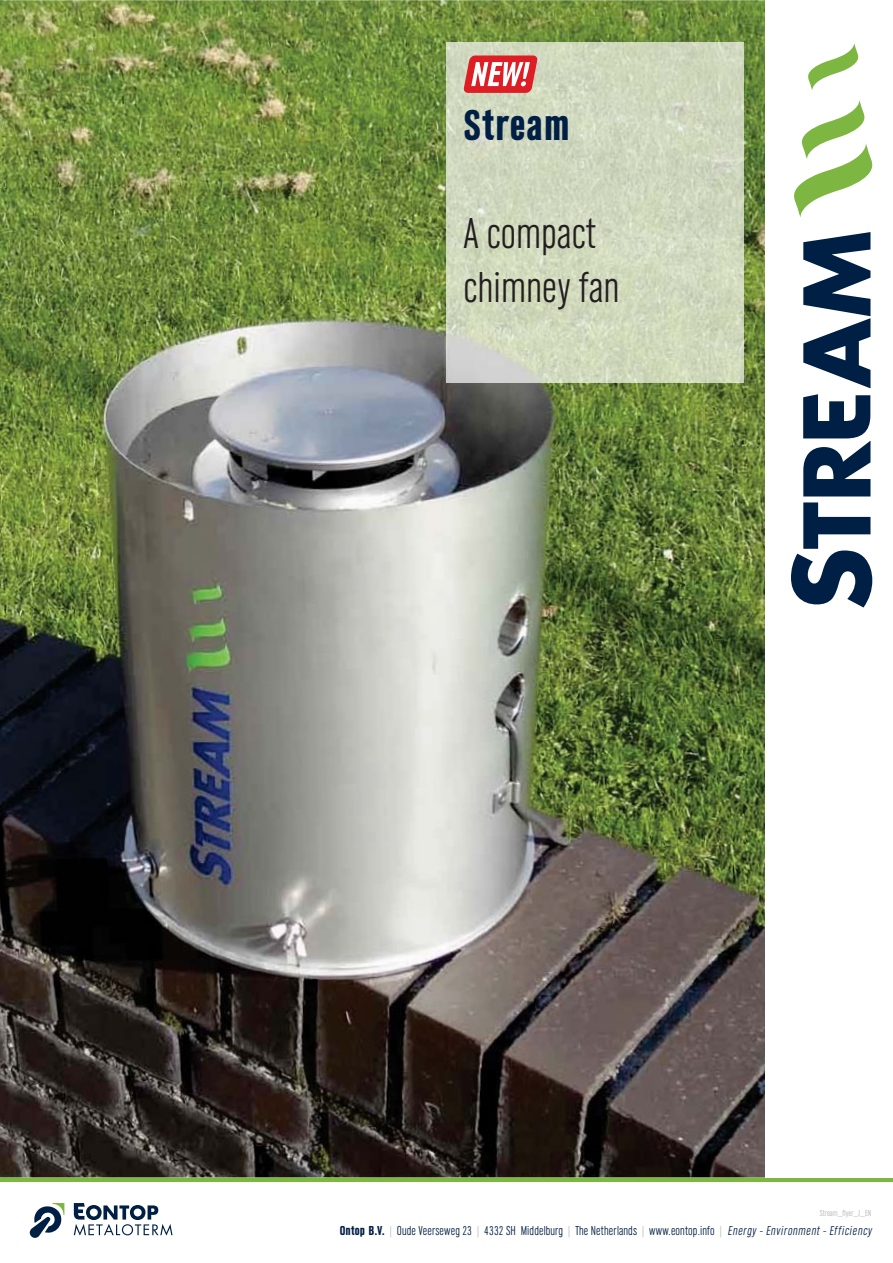
<style>
.page{position:relative;width:893px;height:1263px;background:#fff}
.page>*{position:absolute;margin:0;border:0;box-sizing:border-box;transform-origin:0 0}
.t1{font:300 45px/54px "URW Grotesk Con";letter-spacing:.01em;color:#231f20}
.t2{font:700 45px "URW Grotesk Con";letter-spacing:.02em;color:#001f44}
.t3{font:300 13.5px "URW Grotesk Con";letter-spacing:.01em;color:#001f44}
.t4{font:300 9px "URW Grotesk Con";color:#b3b4b6}
.s1{font-weight:700}
.s2{color:#b3b4b6}
.s3{font-style:italic}
</style>
<div class="page">
<img style="left:0;top:0;width:765px;height:1178px">
<img style="left:446px;top:43px;width:298px;height:340px">
<svg style="left:463px;top:56px;width:75px;height:37px"></svg>
<svg style="left:74px;top:1203px;width:99px;height:33px"></svg>
<svg style="left:30px;top:1203px;width:34px;height:35px"></svg>
<hr style="left:0;top:1178px;width:893px;height:4px;background:#7db641">
<svg style="left:794px;top:100px;width:79px;height:118px"></svg>
<svg style="left:808px;top:43px;width:50px;height:48px"></svg>
<svg style="left:803px;top:232px;width:67px;height:156px"></svg>
<svg style="left:791px;top:394px;width:81px;height:214px"></svg>
<h1 class="t2" style="left:463px;top:98px;width:108px">Stream</h1>
<h1 class="t1" style="left:463px;top:209px;width:158px">A compact chimney fan</h1>
<p class="t4" style="left:820px;top:1209px;width:53px">Stream_flyer_J_EN</p>
<p class="t3" style="left:340px;top:1226px;width:535px"><span class="s1">Ontop B.V.</span> <span class="s2">|</span> Oude Veerseweg 23 <span class="s2">|</span> 4332 SH Middelburg <span class="s2">|</span> The Netherlands <span class="s2">|</span> www.eontop.info <span class="s2">|</span> <span class="s3">Energy - Environment - Efficiency</span></p>
</div>
